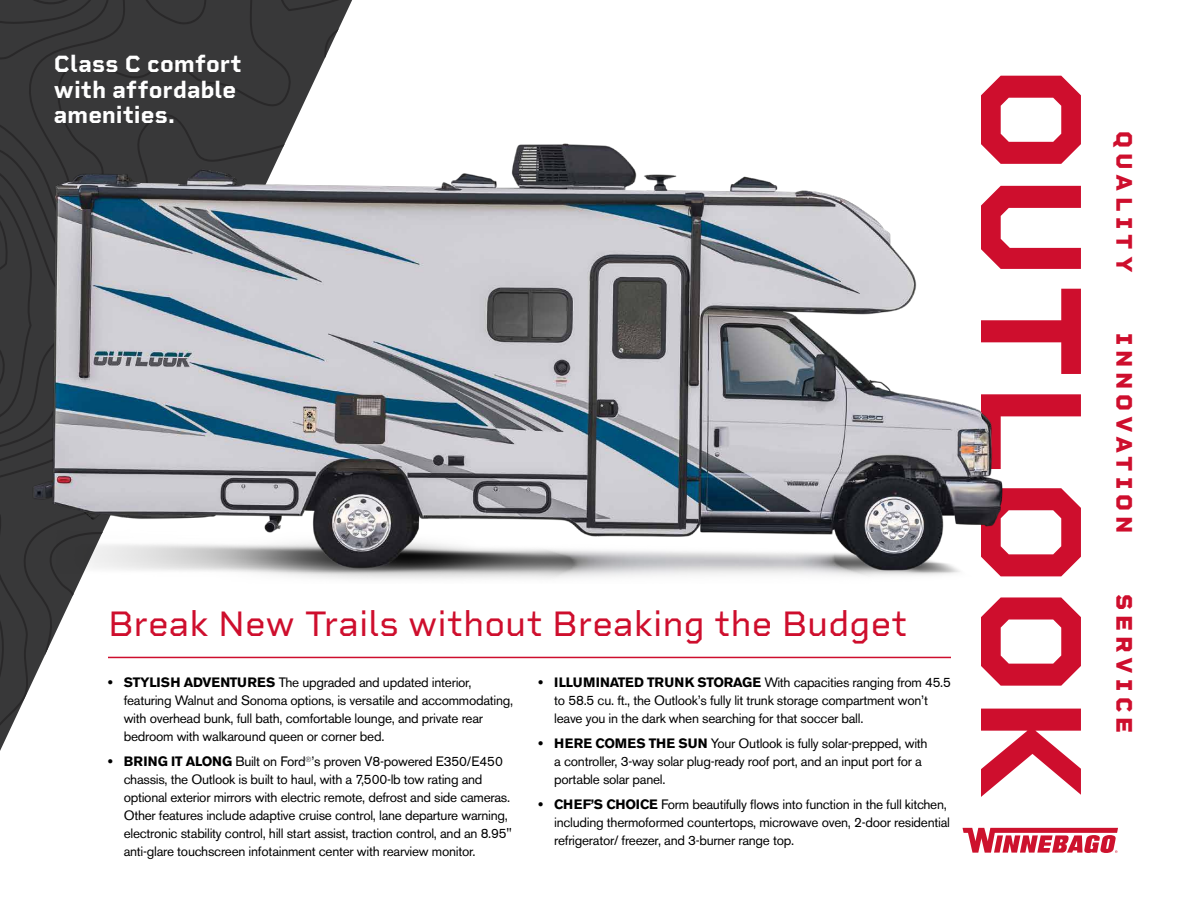
<style>
.page{position:relative;width:1188px;height:918px;background:#fff}
.page>*{position:absolute;margin:0;border:0;box-sizing:border-box;transform-origin:0 0}
.t1{font:700 147px "Rigid Square";letter-spacing:.01em;color:#ce0e2d}
.t2{font:36px "Rigid Square";color:#ce0e2d}
.t3{font:700 24px/25.5px "Rigid Square";color:#fff}
.t4{font:800 22.95px "Rigid Square";letter-spacing:.215em;color:#ce0e2d}
.t5{font:13.5px/18px "Akzidenz Grotesk BE";letter-spacing:-.02em;color:#000}
.s1{font-weight:700}
</style>
<div class="page">
<svg style="left:0;top:0;width:352px;height:751px;background:#454546"></svg>
<svg style="left:45px;top:583px;width:307px;height:168px"></svg>
<svg style="left:963px;top:828px;width:155px;height:25px"></svg>
<hr style="left:108px;top:657px;width:843px;height:1px;background:#ce0e2d">
<img style="left:19px;top:57px;width:984px;height:526px">
<h3 class="t3" style="left:54px;top:51px;width:189px">Class C comfort with affordable</h3>
<h3 class="t3" style="left:54px;top:102px;width:123px">amenities.</h3>
<h2 class="t2" style="left:108px;top:602px;width:801px">Break New Trails without Breaking the Budget</h2>
<p class="t5" style="left:124px;top:674px;width:391px;text-indent:-16px"><span class="s1">• STYLISH ADVENTURES</span> The upgraded and updated interior, featuring Walnut and Sonoma options, is versatile and accommodating, with overhead bunk, full bath, comfortable lounge, and private rear bedroom with walkaround queen or corner bed.</p>
<p class="t5" style="left:124px;top:752px;width:389px;text-indent:-16px"><span class="s1">• BRING IT ALONG</span> Built on Ford<sup>®</sup>’s proven V8-powered E350/E450 chassis, the Outlook is built to haul, with a 7,500-lb tow rating and optional exterior mirrors with electric remote, defrost and side cameras.<br>Other features include adaptive cruise control, lane departure warning, electronic stability control, hill start assist, traction control, and an 8.95" anti-glare touchscreen infotainment center with rearview monitor.</p>
<p class="t5" style="left:554px;top:674px;width:398px;text-indent:-16px"><span class="s1">• ILLUMINATED TRUNK STORAGE</span> With capacities ranging from 45.5 to 58.5 cu. ft., the Outlook’s fully lit trunk storage compartment won’t leave you in the dark when searching for that soccer ball.</p>
<p class="t5" style="left:554px;top:734px;width:375px;text-indent:-16px"><span class="s1">• HERE COMES THE SUN</span> Your Outlook is fully solar-prepped, with a controller, 3-way solar plug-ready roof port, and an input port for a portable solar panel.</p>
<p class="t5" style="left:554px;top:795px;width:397px;text-indent:-16px"><span class="s1">• CHEF’S CHOICE</span> Form beautifully flows into function in the full kitchen, including thermoformed countertops, microwave oven, 2-door residential refrigerator/ freezer, and 3-burner range top.</p>
<h1 class="t1" style="left:1120px;top:66px;width:735px;rotate:90deg">OUTLOOK</h1>
<h3 class="t4" style="left:1138px;top:131px;width:142px;rotate:90deg">QUALITY</h3>
<h3 class="t4" style="left:1138px;top:333px;width:202px;rotate:90deg">INNOVATION</h3>
<h3 class="t4" style="left:1138px;top:594px;width:141px;rotate:90deg">SERVICE</h3>
</div>
